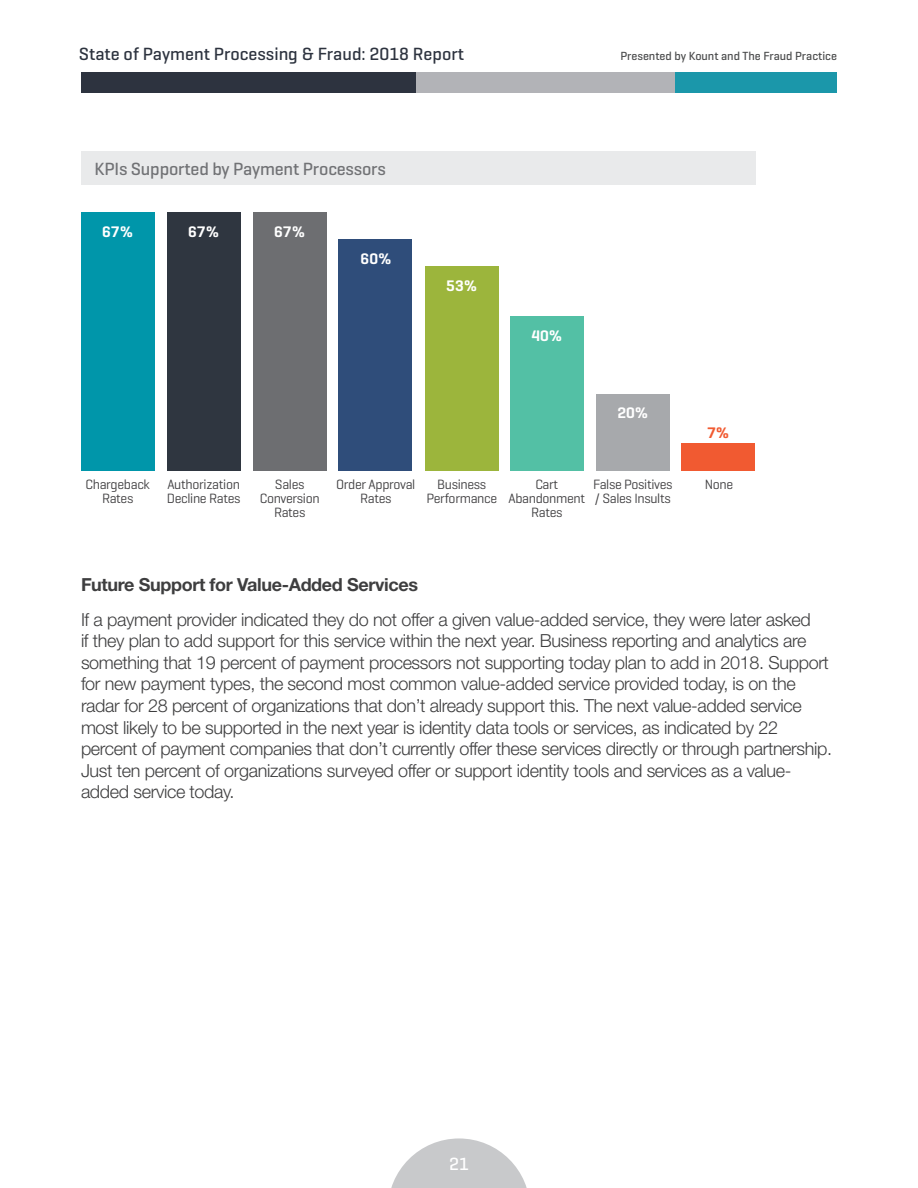
<style>
.page{position:relative;width:918px;height:1188px;background:#fff}
.page>*{position:absolute;margin:0;border:0;box-sizing:border-box;transform-origin:0 0}
.t1{font:300 18px/21.6px "Helvetica Neue LT Std";letter-spacing:-.02em;color:#3e3e3f}
.t2{font:500 18px "Geogrotesque";color:#2d333f}
.t3{font:700 18px "Helvetica Neue LT Std";letter-spacing:-.02em;color:#3e3e3f}
.t4{font:500 18px "Geogrotesque";letter-spacing:-.01em;color:#717275}
.t5{font:500 18px "Geogrotesque";color:#fff}
.t6{font:600 15.6px "Geogrotesque";color:#fff}
.t7{font:600 15.6px "Geogrotesque";color:#f15a31}
.t8{font:13.65px/13.6px "Geogrotesque";letter-spacing:-.025em;color:#414042;text-align:center}
.t9{font:500 12px "Geogrotesque";color:#4b4c4d}
</style>
<div class="page">
<div style="left:81px;top:72px;width:756px;height:21px;background:#2d333f"></div>
<div style="left:417px;top:72px;width:420px;height:21px;background:#b2b3b7"></div>
<div style="left:675px;top:72px;width:162px;height:21px;background:#1b97aa"></div>
<svg style="left:391px;top:1138px;width:136px;height:50px"></svg>
<div style="left:596px;top:395px;width:74px;height:76px;background:#a7a9ac"></div>
<div style="left:682px;top:444px;width:73px;height:27px;background:#f15a31"></div>
<div style="left:510px;top:317px;width:74px;height:154px;background:#53c0a5"></div>
<div style="left:425px;top:266px;width:73px;height:205px;background:#9cb53c"></div>
<div style="left:339px;top:239px;width:73px;height:232px;background:#2f4d7a"></div>
<div style="left:253px;top:212px;width:74px;height:259px;background:#6d6e71"></div>
<div style="left:167px;top:212px;width:74px;height:259px;background:#2f3640"></div>
<div style="left:81px;top:212px;width:74px;height:259px;background:#0096aa"></div>
<div style="left:81px;top:151px;width:674px;height:34px;background:#e9eaeb"></div>
<p class="t2" style="left:79px;top:42px;width:387px">State of Payment Processing &amp; Fraud: 2018 Report</p>
<p class="t9" style="left:620px;top:48px;width:218px">Presented by Kount and The Fraud Practice</p>
<p class="t4" style="left:94px;top:157px;width:293px">KPIs Supported by Payment Processors</p>
<p class="t6" style="left:102px;top:222px;width:33px">67%</p>
<p class="t6" style="left:188px;top:222px;width:33px">67%</p>
<p class="t6" style="left:274px;top:222px;width:33px">67%</p>
<p class="t6" style="left:361px;top:249px;width:33px">60%</p>
<p class="t6" style="left:446px;top:276px;width:33px">53%</p>
<p class="t6" style="left:531px;top:326px;width:33px">40%</p>
<p class="t6" style="left:617px;top:403px;width:33px">20%</p>
<p class="t7" style="left:707px;top:423px;width:24px">7%</p>
<p class="t8" style="left:86px;top:477px;width:66px">Chargeback<br>Rates</p>
<p class="t8" style="left:167px;top:477px;width:75px;text-align:left">Authorization<br>Decline Rates</p>
<p class="t8" style="left:260px;top:477px;width:61px">Sales<br>Conversion<br>Rates</p>
<p class="t8" style="left:336px;top:477px;width:81px">Order Approval<br>Rates</p>
<p class="t8" style="left:426px;top:477px;width:72px">Business<br>Performance</p>
<p class="t8" style="left:508px;top:477px;width:78px">Cart<br>Abandonment<br>Rates</p>
<p class="t8" style="left:593px;top:477px;width:81px;text-align:left">False Positives / Sales Insults</p>
<p class="t8" style="left:705px;top:477px;width:30px">None</p>
<p class="t3" style="left:81px;top:573px;width:339px">Future Support for Value-Added Services</p>
<p class="t1" style="left:81px;top:608px;width:753px">If a payment provider indicated they do not offer a given value-added service, they were later asked<br>if they plan to add support for this service within the next year. Business reporting and analytics are something that 19 percent of payment processors not supporting today plan to add in 2018. Support for new payment types, the second most common value-added service provided today, is on the radar for 28 percent of organizations that don’t already support this. The next value-added service most likely to be supported in the next year is identity data tools or services, as indicated by 22 percent of payment companies that don’t currently offer these services directly or through partnership.<br>Just ten percent of organizations surveyed offer or support identity tools and services as a value&shy;added service today.</p>
<p class="t5" style="left:449px;top:1152px;width:21px">21</p>
</div>
